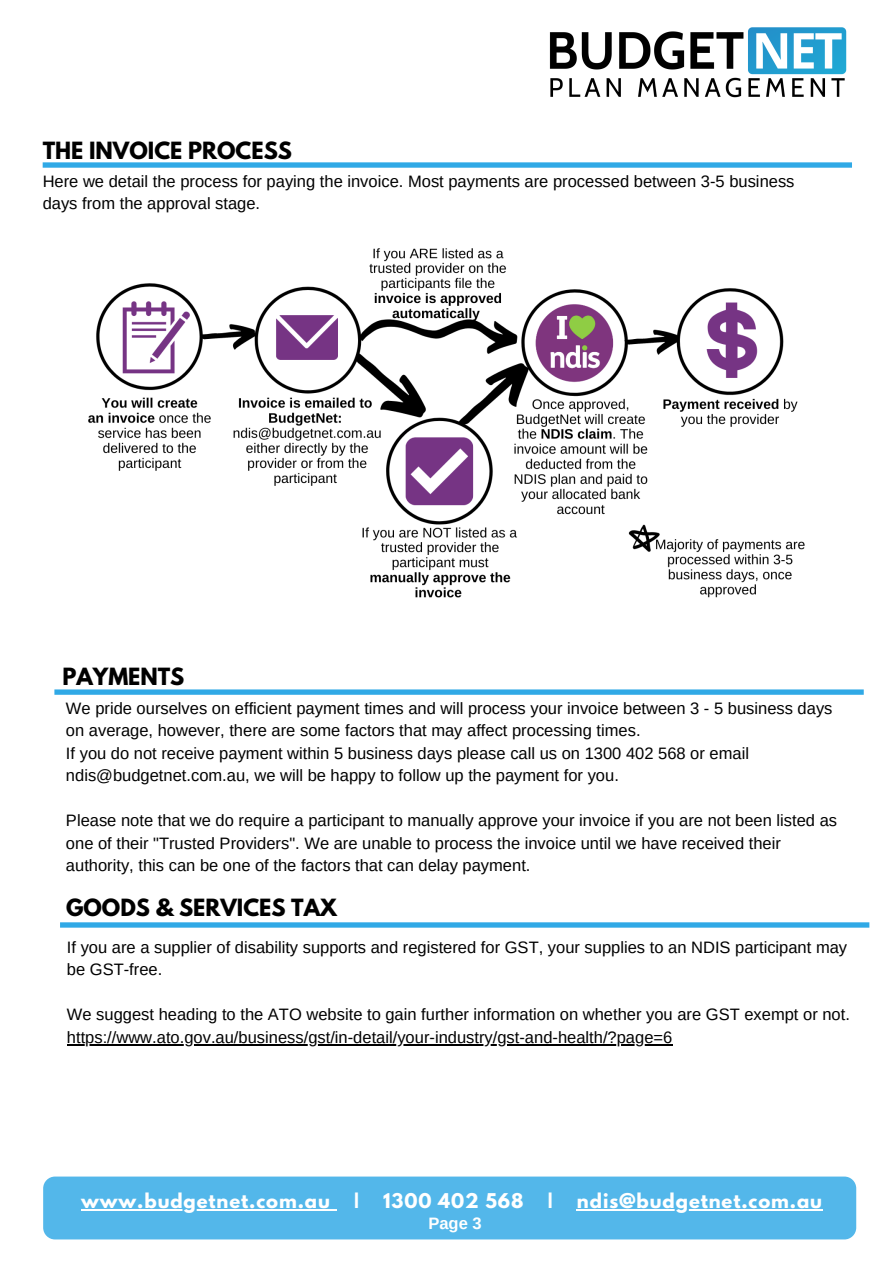
<style>
.page{position:relative;width:894px;height:1264px;background:#fff}
.page>*{position:absolute;margin:0;border:0;box-sizing:border-box;transform-origin:0 0}
.t1{font:700 21px "League Spartan";color:#000}
.t2{font:700 18px "League Spartan";letter-spacing:.05em;color:#fff}
.t3{font:16.5px/22.5px "Arimo";color:#000}
.t4{font:700 16.5px "Arimo";color:#fff}
</style>
<div class="page">
<img style="left:42px;top:162px;width:820px;height:533px">
<svg style="left:43px;top:162px;width:808px;height:6px;background:#46b2e8"></svg>
<svg style="left:54px;top:689px;width:809px;height:5px;background:#42b0e8"></svg>
<svg style="left:60px;top:922px;width:809px;height:5px;background:#3daee7"></svg>
<hr style="left:67px;top:1043px;width:605px;height:2px;background:#000">
<div style="left:43px;top:1176px;width:813px;height:63px;background:#53b7ea;border-radius:12px"></div>
<hr style="left:81px;top:1209px;width:250px;height:1px;background:#fff">
<hr style="left:576px;top:1209px;width:246px;height:1px;background:#fff">
<img style="left:549px;top:27px;width:298px;height:71px">
<p class="t1" style="left:43px;top:140px;width:251px">THE INVOICE PROCESS</p>
<p class="t3" style="left:43px;top:170px;width:753px">Here we detail the process for paying the invoice. Most payments are processed between 3-5 business days from the approval stage.</p>
<p class="t1" style="left:62px;top:666px;width:123px">PAYMENTS</p>
<p class="t3" style="left:66px;top:696px;width:767px">We pride ourselves on efficient payment times and will process your invoice between 3 - 5 business days on average, however, there are some factors that may affect processing times.<br>If you do not receive payment within 5 business days please call us on 1300 402 568 or email ndis@budgetnet.com.au, we will be happy to follow up the payment for you.</p>
<p class="t3" style="left:66px;top:809px;width:772px">Please note that we do require a participant to manually approve your invoice if you are not been listed as one of their "Trusted Providers". We are unable to process the invoice until we have received their authority, this can be one of the factors that can delay payment.</p>
<p class="t1" style="left:66px;top:896px;width:272px">GOODS &amp; SERVICES TAX</p>
<p class="t3" style="left:67px;top:935px;width:781px">If you are a supplier of disability supports and registered for GST, your supplies to an NDIS participant may be GST-free.</p>
<p class="t3" style="left:67px;top:1003px;width:784px">We suggest heading to the ATO website to gain further information on whether you are GST exempt or not. https://www.ato.gov.au/business/gst/in-detail/your-industry/gst-and-health/?page=6</p>
<p class="t2" style="left:81px;top:1192px;width:250px">www.budgetnet.com.au</p>
<p class="t2" style="left:354px;top:1192px;width:6px">|</p>
<p class="t2" style="left:383px;top:1192px;width:142px">1300 402 568</p>
<p class="t2" style="left:547px;top:1192px;width:6px">|</p>
<p class="t2" style="left:576px;top:1192px;width:246px">ndis@budgetnet.com.au</p>
<p class="t4" style="left:428px;top:1213px;width:55px">Page 3</p>
</div>
